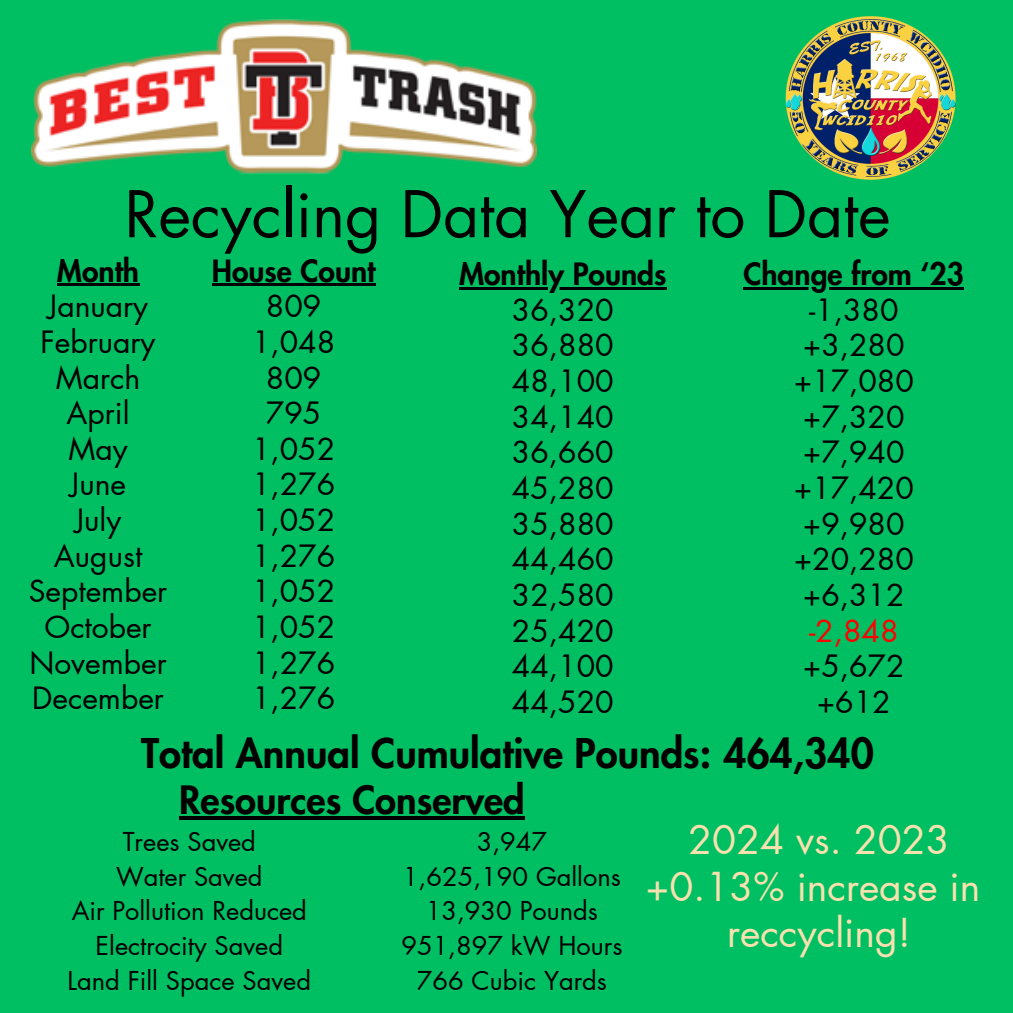
<style>
.page{position:relative;width:1013px;height:1013px;background:#fff}
.page>*{position:absolute;margin:0;border:0;box-sizing:border-box;transform-origin:0 0}
.t1{font:62.5px "Futura LT Pro";color:#000}
.t2{font:800 40px "Futura LT Pro";color:#000}
.t3{font:39px/46.2px "Futura LT Pro";color:#f8e1af;text-align:center}
.t4{font:800 38.12px "Futura LT Pro";color:#000}
.t5{font:30px "Futura LT Pro";color:#000}
.t6{font:800 30px "Futura LT Pro";color:#000}
.t7{font:30px "Futura LT Pro";color:#f00}
.t8{font:25.38px "Futura LT Pro";color:#000}
</style>
<div class="page">
<div style="left:0;top:0;width:1012px;height:1012px;background:#00bf63"></div>
<img style="left:31px;top:19px;width:505px;height:155px">
<img style="left:785px;top:16px;width:171px;height:164px">
<hr style="left:57px;top:283px;width:82px;height:3px;background:#000">
<hr style="left:212px;top:283px;width:163px;height:3px;background:#000">
<hr style="left:459px;top:287px;width:207px;height:3px;background:#000">
<hr style="left:743px;top:287px;width:221px;height:3px;background:#000">
<hr style="left:179px;top:816px;width:346px;height:3px;background:#000">
<p class="t1" style="left:124px;top:186px;width:767px">Recycling Data Year to Date</p>
<h1 class="t6" style="left:57px;top:257px;width:84px">Month</h1>
<p class="t5" style="left:48px;top:292px;width:102px">January</p>
<p class="t5" style="left:41px;top:328px;width:116px">February</p>
<p class="t5" style="left:56px;top:364px;width:86px">March</p>
<p class="t5" style="left:67px;top:399px;width:65px">April</p>
<p class="t5" style="left:68px;top:435px;width:61px">May</p>
<p class="t5" style="left:70px;top:470px;width:58px">June</p>
<p class="t5" style="left:75px;top:506px;width:48px">July</p>
<p class="t5" style="left:54px;top:542px;width:90px">August</p>
<p class="t5" style="left:29px;top:577px;width:140px">September</p>
<p class="t5" style="left:44px;top:613px;width:109px">October</p>
<p class="t5" style="left:29px;top:649px;width:139px">November</p>
<p class="t5" style="left:32px;top:684px;width:133px">December</p>
<p class="t6" style="left:212px;top:257px;width:165px">House Count</p>
<p class="t5" style="left:266px;top:292px;width:57px">809</p>
<p class="t5" style="left:252px;top:328px;width:85px">1,048</p>
<p class="t5" style="left:266px;top:364px;width:57px">809</p>
<p class="t5" style="left:266px;top:399px;width:57px">795</p>
<p class="t5" style="left:252px;top:435px;width:85px">1,052</p>
<p class="t5" style="left:252px;top:470px;width:85px">1,276</p>
<p class="t5" style="left:252px;top:506px;width:85px">1,052</p>
<p class="t5" style="left:252px;top:542px;width:85px">1,276</p>
<p class="t5" style="left:252px;top:577px;width:85px">1,052</p>
<p class="t5" style="left:252px;top:613px;width:85px">1,052</p>
<p class="t5" style="left:252px;top:649px;width:85px">1,276</p>
<p class="t5" style="left:252px;top:684px;width:85px">1,276</p>
<p class="t6" style="left:459px;top:260px;width:209px">Monthly Pounds</p>
<p class="t5" style="left:512px;top:296px;width:103px">36,320</p>
<p class="t5" style="left:512px;top:331px;width:103px">36,880</p>
<p class="t5" style="left:512px;top:367px;width:103px">48,100</p>
<p class="t5" style="left:512px;top:403px;width:103px">34,140</p>
<p class="t5" style="left:512px;top:438px;width:103px">36,660</p>
<p class="t5" style="left:512px;top:474px;width:103px">45,280</p>
<p class="t5" style="left:512px;top:510px;width:103px">35,880</p>
<p class="t5" style="left:512px;top:545px;width:103px">44,460</p>
<p class="t5" style="left:512px;top:581px;width:103px">32,580</p>
<p class="t5" style="left:512px;top:616px;width:103px">25,420</p>
<p class="t5" style="left:512px;top:652px;width:103px">44,100</p>
<p class="t5" style="left:512px;top:688px;width:103px">44,520</p>
<p class="t6" style="left:743px;top:260px;width:222px">Change from ‘23</p>
<p class="t5" style="left:809px;top:296px;width:91px">-1,380</p>
<p class="t5" style="left:803px;top:331px;width:103px">+3,280</p>
<p class="t5" style="left:793px;top:367px;width:122px">+17,080</p>
<p class="t5" style="left:803px;top:403px;width:103px">+7,320</p>
<p class="t5" style="left:803px;top:438px;width:103px">+7,940</p>
<p class="t5" style="left:793px;top:474px;width:122px">+17,420</p>
<p class="t5" style="left:803px;top:510px;width:103px">+9,980</p>
<p class="t5" style="left:793px;top:545px;width:122px">+20,280</p>
<p class="t5" style="left:803px;top:581px;width:103px">+6,312</p>
<p class="t7" style="left:809px;top:616px;width:91px">-2,848</p>
<p class="t5" style="left:803px;top:652px;width:103px">+5,672</p>
<p class="t5" style="left:816px;top:688px;width:75px">+612</p>
<p class="t2" style="left:141px;top:734px;width:734px">Total Annual Cumulative Pounds: 464,340</p>
<p class="t4" style="left:179px;top:782px;width:347px">Resources Conserved</p>
<h3 class="t8" style="left:123px;top:829px;width:135px">Trees Saved</h3>
<h2 class="t8" style="left:116px;top:864px;width:148px">Water Saved</h2>
<p class="t8" style="left:72px;top:899px;width:237px">Air Pollution Reduced</p>
<p class="t8" style="left:96px;top:934px;width:189px">Electrocity Saved</p>
<p class="t8" style="left:68px;top:969px;width:245px">Land Fill Space Saved</p>
<p class="t8" style="left:476px;top:829px;width:72px">3,947</p>
<p class="t8" style="left:403px;top:864px;width:219px">1,625,190 Gallons</p>
<p class="t8" style="left:426px;top:899px;width:174px">13,930 Pounds</p>
<p class="t8" style="left:401px;top:934px;width:223px">951,897 kW Hours</p>
<p class="t8" style="left:417px;top:969px;width:192px">766 Cubic Yards</p>
<p class="t3" style="left:645px;top:818px;width:336px">2024 vs. 2023 +0.13% increase in reccycling!</p>
</div>
